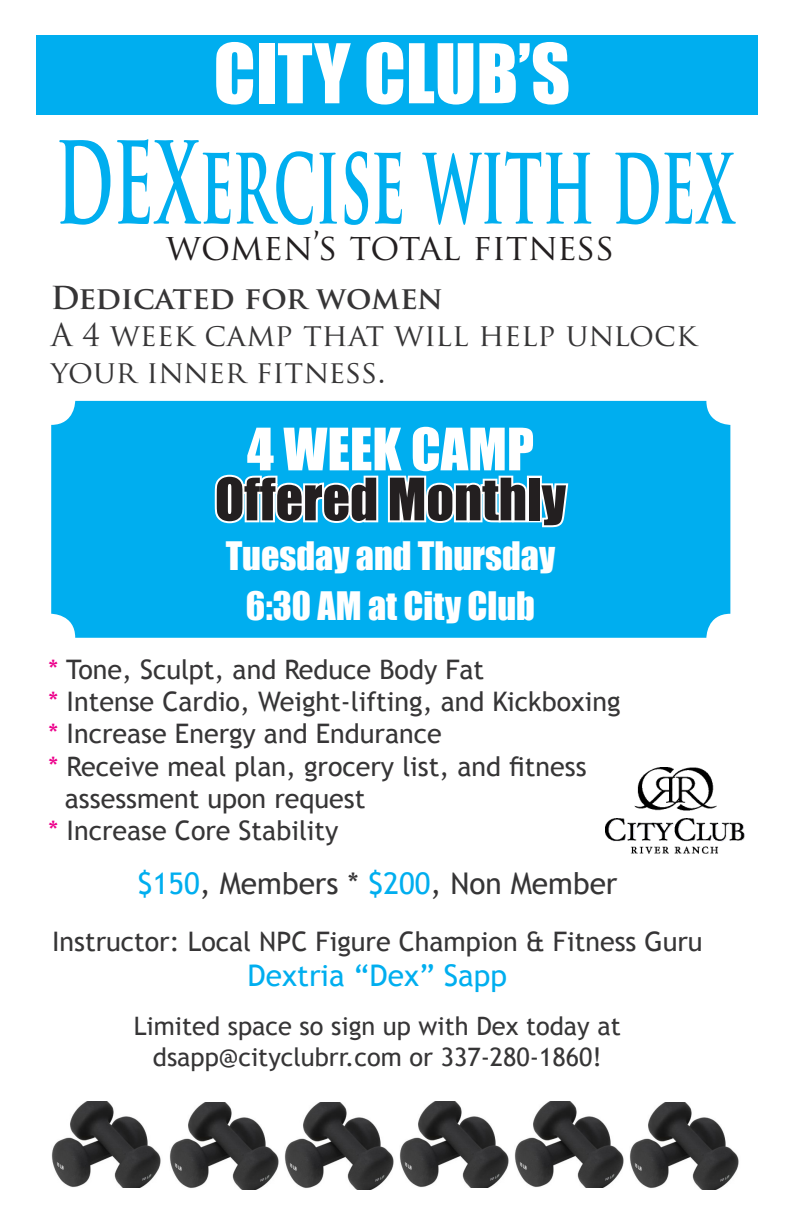
<style>
.page{position:relative;width:792px;height:1224px;background:#fff}
.page>*{position:absolute;margin:0;border:0;box-sizing:border-box;transform-origin:0 0}
.t1{font:700 110.6px "Trajan Pro";color:#00aeef;scale:.54 1}
.t2{font:76px "Impact";color:#fff}
.t3{font:54px "Impact";color:#231f20}
.t4{font:54px "Impact";color:#fff}
.t5{font:36px "Impact";color:#fff}
.t6{font:36px "Trajan Pro";color:#231f20}
.t7{font:30.8px/37px "Trajan Pro";color:#363536}
.t8{font:700 30.8px "Trajan Pro";letter-spacing:-.01em;color:#363536}
.t9{font:29.8px "Trebuchet MS";color:#363536}
.t10{font:29.8px "Trebuchet MS";color:#00aeef}
.t11{font:26.8px "Trebuchet MS";color:#363536}
.t12{font:25.4px "Trebuchet MS";color:#363536}
.s1{font-size:130.2px}
.s2{color:#ed028c}
.s3{color:#00aeef}
</style>
<div class="page">
<div style="left:51px;top:401px;width:679px;height:237px;background:#00aeef;border-radius:24px"></div>
<svg style="left:214px;top:474px;width:165px;height:50px"></svg>
<svg style="left:387px;top:475px;width:142px;height:48px"></svg>
<div style="left:527px;top:476px;width:15px;height:46px;border:4px solid #fff"></div>
<svg style="left:537px;top:481px;width:32px;height:47px"></svg>
<img style="left:51px;top:1101px;width:110px;height:87px">
<img style="left:169px;top:1101px;width:570px;height:88px">
<div style="left:36px;top:35px;width:721px;height:79px;background:#00aeef"></div>
<img style="left:606px;top:768px;width:139px;height:85px">
<p class="t2" style="left:214px;top:15px;width:358px">CITY CLUB’S</p>
<p class="t1" style="left:55px;top:114px;width:1259px"><span class="s1">dex</span>ercise with dex</p>
<p class="t6" style="left:166px;top:224px;width:450px">women’s total fitness</p>
<p class="t8" style="left:51px;top:279px;width:394px">Dedicated for women</p>
<p class="t7" style="left:51px;top:316px;width:647px">A 4 week camp that will help unlock your inner fitness.</p>
<p class="t4" style="left:247px;top:407px;width:289px">4 WEEK CAMP</p>
<p class="t3" style="left:215px;top:457px;width:353px">Offered Monthly</p>
<p class="t5" style="left:226px;top:528px;width:331px">Tuesday and Thursday</p>
<p class="t5" style="left:246px;top:578px;width:290px">6:30 AM at City Club</p>
<p class="t11" style="left:49px;top:654px;width:437px"><span class="s2">*</span> Tone, Sculpt, and Reduce Body Fat</p>
<p class="t11" style="left:49px;top:686px;width:573px"><span class="s2">*</span> Intense Cardio, Weight-lifting, and Kickboxing</p>
<p class="t11" style="left:49px;top:718px;width:395px"><span class="s2">*</span> Increase Energy and Endurance</p>
<p class="t11" style="left:49px;top:750px;width:540px"><span class="s2">*</span> Receive meal plan, grocery list, and fitness</p>
<p class="t11" style="left:65px;top:783px;width:302px">assessment upon request</p>
<p class="t11" style="left:49px;top:815px;width:291px"><span class="s2">*</span> Increase Core Stability</p>
<p class="t9" style="left:137px;top:866px;width:482px"><span class="s3">$150</span>, Members * <span class="s3">$200</span>, Non Member</p>
<p class="t11" style="left:52px;top:925px;width:652px">Instructor: Local NPC Figure Champion &amp; Fitness Guru</p>
<p class="t10" style="left:248px;top:958px;width:261px">Dextria “Dex” Sapp</p>
<p class="t12" style="left:134px;top:1011px;width:489px">Limited space so sign up with Dex today at</p>
<p class="t12" style="left:153px;top:1042px;width:450px">dsapp@cityclubrr.com or 337-280-1860!</p>
</div>
